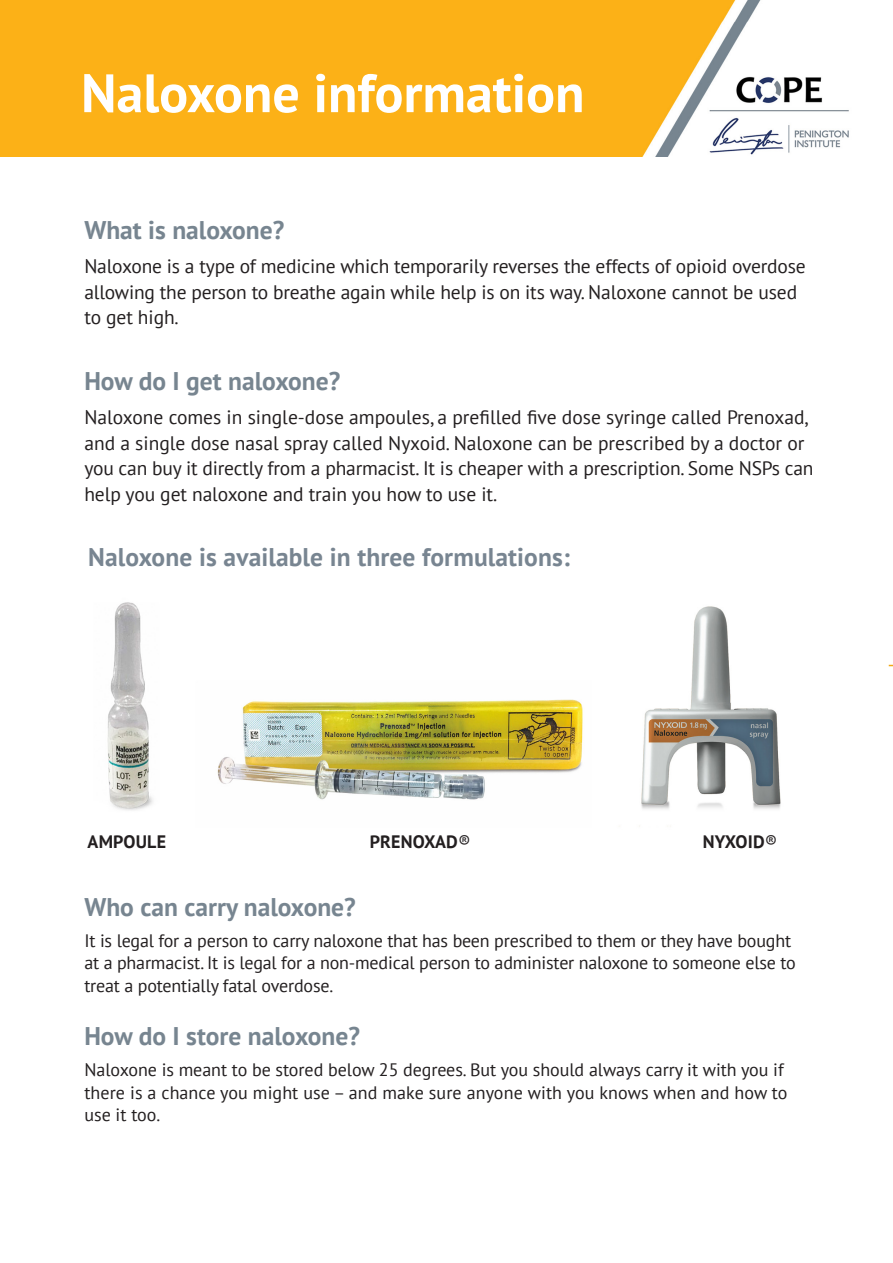
<style>
.page{position:relative;width:893px;height:1263px;background:#fff}
.page>*{position:absolute;margin:0;border:0;box-sizing:border-box;transform-origin:0 0}
.t1{font:700 54px "PT Sans";color:#fff}
.t2{font:700 25.5px "PT Sans";color:#778590}
.t3{font:700 25.5px "PT Sans";letter-spacing:.005em;color:#788591}
.t4{font:19.5px/25.5px "PT Sans";letter-spacing:-.01em;color:#231f20}
.t5{font:18px/22.5px "PT Sans";letter-spacing:-.01em;color:#231f20}
.t6{font:700 18px "PT Sans";letter-spacing:.01em;color:#231f20}
.s1{font-weight:400}
</style>
<div class="page">
<img style="left:0;top:0;width:849px;height:157px">
<img style="left:107px;top:602px;width:674px;height:225px">
<p class="t1" style="left:81px;top:57px;width:505px">Naloxone information</p>
<p class="t2" style="left:84px;top:213px;width:201px">What is naloxone?</p>
<p class="t4" style="left:84px;top:253px;width:723px">Naloxone is a type of medicine which temporarily reverses the effects of opioid overdose allowing the person to breathe again while help is on its way. Naloxone cannot be used to get high.</p>
<p class="t2" style="left:84px;top:364px;width:257px">How do I get naloxone?</p>
<p class="t4" style="left:84px;top:404px;width:731px">Naloxone comes in single-dose ampoules, a prefilled five dose syringe called Prenoxad, and a single dose nasal spray called Nyxoid. Naloxone can be prescribed by a doctor or you can buy it directly from a pharmacist. It is cheaper with a prescription. Some NSPs can help you get naloxone and train you how to use it.</p>
<p class="t3" style="left:88px;top:540px;width:483px">Naloxone is available in three formulations:</p>
<p class="t6" style="left:88px;top:830px;width:80px">AMPOULE</p>
<p class="t6" style="left:370px;top:830px;width:102px">PRENOXAD<span class="s1">®</span></p>
<p class="t6" style="left:703px;top:830px;width:76px">NYXOID<span class="s1">®</span></p>
<p class="t2" style="left:84px;top:890px;width:273px">Who can carry naloxone?</p>
<p class="t5" style="left:84px;top:929px;width:713px">It is legal for a person to carry naloxone that has been prescribed to them or they have bought at a pharmacist. It is legal for a non-medical person to administer naloxone to someone else to treat a potentially fatal overdose.</p>
<p class="t2" style="left:84px;top:1019px;width:277px">How do I store naloxone?</p>
<p class="t5" style="left:84px;top:1058px;width:704px">Naloxone is meant to be stored below 25 degrees. But you should always carry it with you if there is a chance you might use – and make sure anyone with you knows when and how to</p>
<p class="t5" style="left:84px;top:1103px;width:77px">use it too.</p>
</div>
